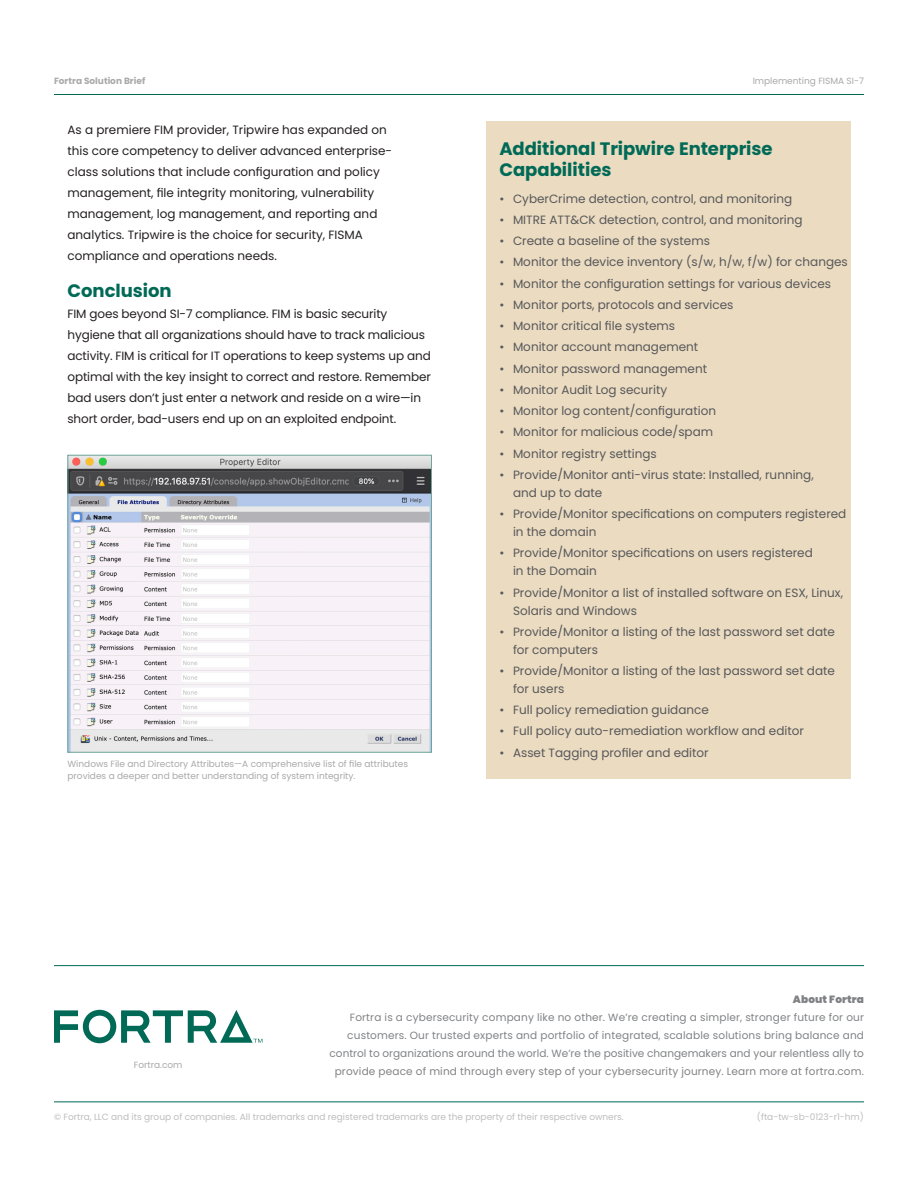
<style>
.page{position:relative;width:918px;height:1188px;background:#fff}
.page>*{position:absolute;margin:0;border:0;box-sizing:border-box;transform-origin:0 0}
.FTA_H1{font:700 18px/21px "Poppins";color:#006a56}
.t1{font:12px/18px "Poppins";color:#57585a}
.FTA_Body{font:12px/21px "Poppins";color:#231f20}
.t2{font:10.5px/18px "Poppins";letter-spacing:.015em;color:#808285;text-align:right}
.t3{font:900 10.5px "Poppins";letter-spacing:.01em;color:#808285}
.FTA_Caption{font:9px/12px "Poppins";color:#a9a9a9}
.FTA_Footer_-___Part{font:9px "Poppins";color:#bebebe}
.FTA_Header_-_Doc_Tit{font:9px "Poppins";color:#a9a9a9}
.FTA_Header_-_Doc_Typ{font:700 9px "Poppins";color:#a9a9a9}
</style>
<div class="page">
<hr style="left:54px;top:94px;width:810px;height:1px;background:#006a56">
<hr style="left:54px;top:1101px;width:810px;height:1px;background:#006a56">
<hr style="left:54px;top:965px;width:810px;height:1px;background:#006a56">
<svg style="left:54px;top:1010px;width:208px;height:33px"></svg>
<div style="left:486px;top:122px;width:364px;height:657px;background:#ebdbc1"></div>
<img style="left:69px;top:457px;width:361px;height:294px">
<div style="left:67px;top:455px;width:365px;height:298px;border:1px solid #70a59a"></div>
<p class="FTA_Header_-_Doc_Typ" style="left:54px;top:76px;width:93px">Fortra Solution Brief</p>
<p class="FTA_Header_-_Doc_Tit" style="left:753px;top:76px;width:113px">Implementing FISMA SI-7</p>
<p class="FTA_Body" style="left:68px;top:119px;width:326px">As a premiere FIM provider, Tripwire has expanded on this core competency to deliver advanced enterprise&shy;class solutions that include configuration and policy management, file integrity monitoring, vulnerability management, log management, and reporting and analytics. Tripwire is the choice for security, FISMA compliance and operations needs.</p>
<p class="FTA_H1" style="left:68px;top:280px;width:106px">Conclusion</p>
<p class="FTA_Body" style="left:68px;top:303px;width:365px">FIM goes beyond SI-7 compliance. FIM is basic security hygiene that all organizations should have to track malicious activity. FIM is critical for IT operations to keep systems up and optimal with the key insight to correct and restore. Remember bad users don’t just enter a network and reside on a wire—in short order, bad-users end up on an exploited endpoint.</p>
<p class="FTA_H1" style="left:500px;top:138px;width:275px">Additional Tripwire Enterprise<br>Capabilities</p>
<p class="t1" style="left:500px;top:190px;width:294px">• CyberCrime detection, control, and monitoring</p>
<p class="t1" style="left:500px;top:211px;width:305px">• MITRE ATT&amp;CK detection, control, and monitoring</p>
<p class="t1" style="left:500px;top:232px;width:212px">• Create a baseline of the systems</p>
<p class="t1" style="left:500px;top:253px;width:350px">• Monitor the device inventory (s/w, h/w, f/w) for changes</p>
<p class="t1" style="left:500px;top:274px;width:333px">• Monitor the configuration settings for various devices</p>
<p class="t1" style="left:500px;top:296px;width:236px">• Monitor ports, protocols and services</p>
<p class="t1" style="left:500px;top:317px;width:177px">• Monitor critical file systems</p>
<p class="t1" style="left:500px;top:338px;width:200px">• Monitor account management</p>
<p class="t1" style="left:500px;top:359px;width:209px">• Monitor password management</p>
<p class="t1" style="left:500px;top:381px;width:169px">• Monitor Audit Log security</p>
<p class="t1" style="left:500px;top:402px;width:218px">• Monitor log content/configuration</p>
<p class="t1" style="left:500px;top:423px;width:215px">• Monitor for malicious code/spam</p>
<p class="t1" style="left:500px;top:444px;width:159px">• Monitor registry settings</p>
<p class="t1" style="left:513px;top:466px;width:302px;text-indent:-14px">• Provide/Monitor anti-virus state: Installed, running, and up to date</p>
<p class="t1" style="left:513px;top:505px;width:335px;text-indent:-14px">• Provide/Monitor specifications on computers registered in the domain</p>
<p class="t1" style="left:513px;top:544px;width:301px;text-indent:-14px">• Provide/Monitor specifications on users registered in the Domain</p>
<p class="t1" style="left:513px;top:583px;width:332px;text-indent:-14px">• Provide/Monitor a list of installed software on ESX, Linux,<br>Solaris and Windows</p>
<p class="t1" style="left:513px;top:623px;width:324px;text-indent:-14px">• Provide/Monitor a listing of the last password set date for computers</p>
<p class="t1" style="left:513px;top:662px;width:324px;text-indent:-14px">• Provide/Monitor a listing of the last password set date for users</p>
<p class="t1" style="left:500px;top:701px;width:211px">• Full policy remediation guidance</p>
<p class="t1" style="left:500px;top:722px;width:306px">• Full policy auto-remediation workflow and editor</p>
<p class="t1" style="left:500px;top:744px;width:211px">• Asset Tagging profiler and editor</p>
<p class="FTA_Caption" style="left:68px;top:758px;width:342px">Windows File and Directory Attributes—A comprehensive list of file attributes provides a deeper and better understanding of system integrity.</p>
<p class="FTA_Caption" style="left:134px;top:1059px;width:50px">Fortra.com</p>
<p class="t3" style="left:793px;top:993px;width:73px">About Fortra</p>
<p class="t2" style="left:330px;top:1009px;width:536px">Fortra is a cybersecurity company like no other. We’re creating a simpler, stronger future for our customers. Our trusted experts and portfolio of integrated, scalable solutions bring balance and control to organizations around the world. We’re the positive changemakers and your relentless ally to provide peace of mind through every step of your cybersecurity journey. Learn more at fortra.com.</p>
<p class="FTA_Footer_-___Part" style="left:54px;top:1112px;width:571px">© Fortra, LLC and its group of companies. All trademarks and registered trademarks are the property of their respective owners.</p>
<p class="FTA_Footer_-___Part" style="left:757px;top:1112px;width:109px">(fta-tw-sb-0123-r1-hm)</p>
</div>
